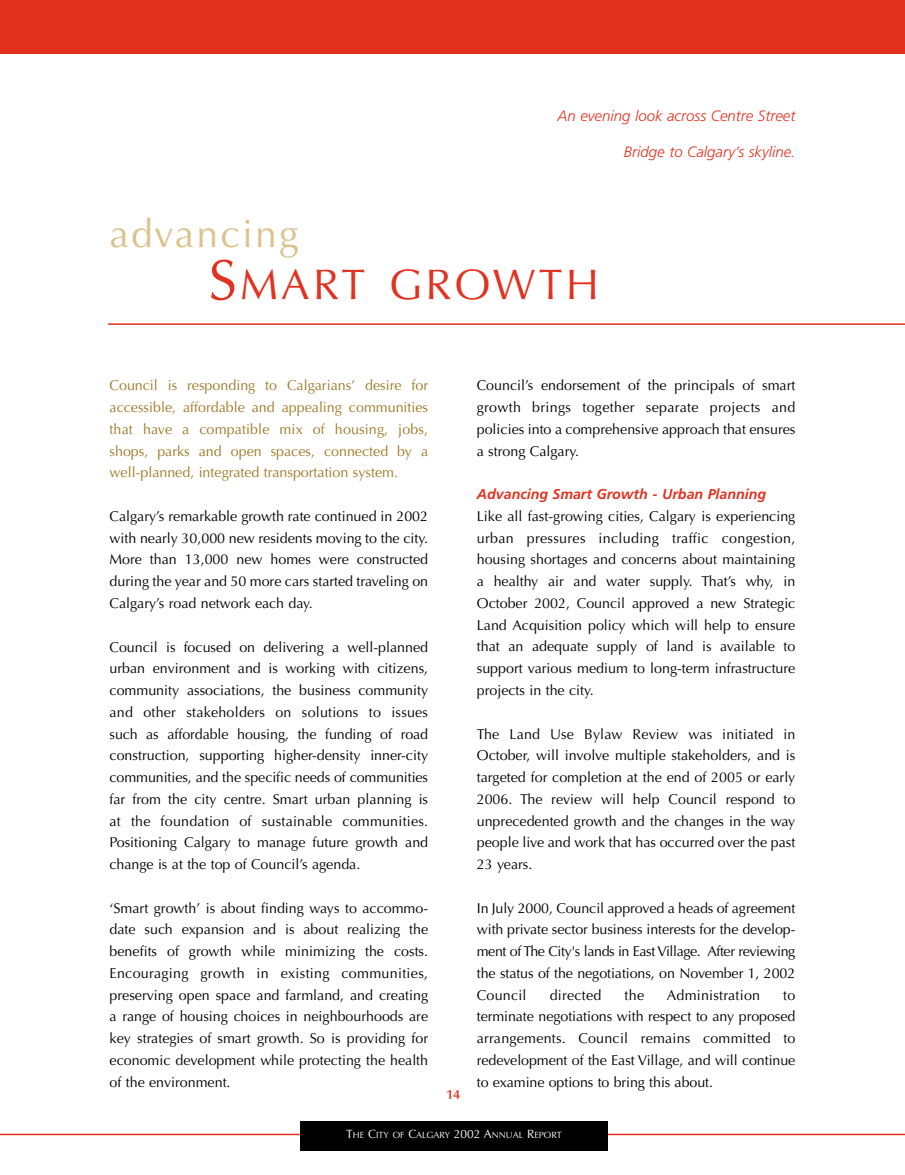
<style>
.page{position:relative;width:905px;height:1175px;background:#fff}
.page>*{position:absolute;margin:0;border:0;box-sizing:border-box;transform-origin:0 0}
.t1{font:42.75px "Optima";letter-spacing:.075em;color:#e2321f}
.t2{font:39px "Optima";letter-spacing:.055em;color:#dcc28d}
.t3{font:italic 300 15px "Frutiger";color:#e2321f}
.t4{font:14.25px/21.8px "Optima";color:#000;text-align:justify}
.t5{font:14.25px/21.8px "Optima";color:#9f7927;text-align:justify}
.t6{font:italic 700 14.25px "Frutiger";color:#e2321f}
.t7{font:600 13.5px "Optima";color:#e2321f}
.t8{font:9px "Optima";color:#fff}
.s1{font-size:57px}
.s2{font-size:12px}
</style>
<div class="page">
<hr style="left:0;top:1133px;width:300px;height:2px;background:#e2321f">
<div style="left:0;top:0;width:904px;height:54px;background:#e2321f"></div>
<hr style="left:108px;top:323px;width:796px;height:2px;background:#e2321f">
<hr style="left:608px;top:1133px;width:296px;height:2px;background:#e2321f">
<div style="left:300px;top:1120px;width:307px;height:30px;background:#000"></div>
<p class="t3" style="left:557px;top:110px;width:239px">An evening look across Centre Street</p>
<p class="t3" style="left:624px;top:146px;width:173px">Bridge to Calgary’s skyline.</p>
<h2 class="t2" style="left:110px;top:217px;width:190px">advancing</h2>
<h1 class="t1" style="left:208px;top:267px;width:392px"><span class="s1">S</span>MART GROWTH</h1>
<p class="t4" style="left:477px;top:376px;width:320px">Council’s endorsement of the principals of smart growth brings together separate projects and policies into a comprehensive approach that ensures a strong Calgary.</p>
<p class="t6" style="left:477px;top:488px;width:291px">Advancing Smart Growth - Urban Planning</p>
<p class="t4" style="left:477px;top:506px;width:320px">Like all fast-growing cities, Calgary is experiencing urban pressures including traffic congestion, housing shortages and concerns about maintaining a healthy air and water supply. That’s why, in October 2002, Council approved a new Strategic Land Acquisition policy which will help to ensure that an adequate supply of land is available to support various medium to long-term infrastructure projects in the city.</p>
<p class="t4" style="left:477px;top:724px;width:320px">The Land Use Bylaw Review was initiated in October, will involve multiple stakeholders, and is targeted for completion at the end of 2005 or early 2006. The review will help Council respond to unprecedented growth and the changes in the way people live and work that has occurred over the past 23 years.</p>
<p class="t4" style="left:477px;top:898px;width:320px">In July 2000, Council approved a heads of agreement with private sector business interests for the develop&shy;ment of The City's lands in East Village. After reviewing the status of the negotiations, on November 1, 2002<br>Council</p>
<p class="t5" style="left:110px;top:376px;width:320px">Council is responding to Calgarians’ desire for accessible, affordable and appealing communities that have a compatible mix of housing, jobs, shops, parks and open spaces, connected by a well-planned, integrated transportation system.</p>
<p class="t4" style="left:110px;top:506px;width:320px">Calgary’s remarkable growth rate continued in 2002 with nearly 30,000 new residents moving to the city.<br>More than 13,000 new homes were constructed during the year and 50 more cars started traveling on Calgary’s road network each day.</p>
<p class="t4" style="left:110px;top:637px;width:320px">Council is focused on delivering a well-planned urban environment and is working with citizens, community associations, the business community and other stakeholders on solutions to issues such as affordable housing, the funding of road construction, supporting higher-density inner-city communities, and the specific needs of communities far from the city centre. Smart urban planning is at the foundation of sustainable communities.<br>Positioning Calgary to manage future growth and change is at the top of Council’s agenda.</p>
<p class="t4" style="left:110px;top:898px;width:320px">‘Smart growth’ is about finding ways to accommo&shy;date such expansion and is about realizing the benefits of growth while minimizing the costs.<br>Encouraging growth in existing communities, preserving open space and farmland, and creating a range of housing choices in neighbourhoods are key strategies of smart growth. So is providing for economic development while protecting the health of the environment.</p>
<p class="t4" style="left:550px;top:985px;width:53px">directed</p>
<p class="t4" style="left:624px;top:985px;width:21px">the</p>
<p class="t4" style="left:666px;top:985px;width:95px">Administration</p>
<p class="t4" style="left:477px;top:985px;width:320px;text-indent:306px">to terminate negotiations with respect to any proposed arrangements. Council remains committed to redevelopment of the East Village, and will continue to examine options to bring this about.</p>
<p class="t7" style="left:446px;top:1088px;width:16px">14</p>
<p class="t8" style="left:346px;top:1131px;width:217px"><span class="s2">T</span>HE <span class="s2">C</span>ITY OF <span class="s2">C</span>ALGARY <span class="s2">2002 A</span>NNUAL <span class="s2">R</span>EPORT</p>
</div>
